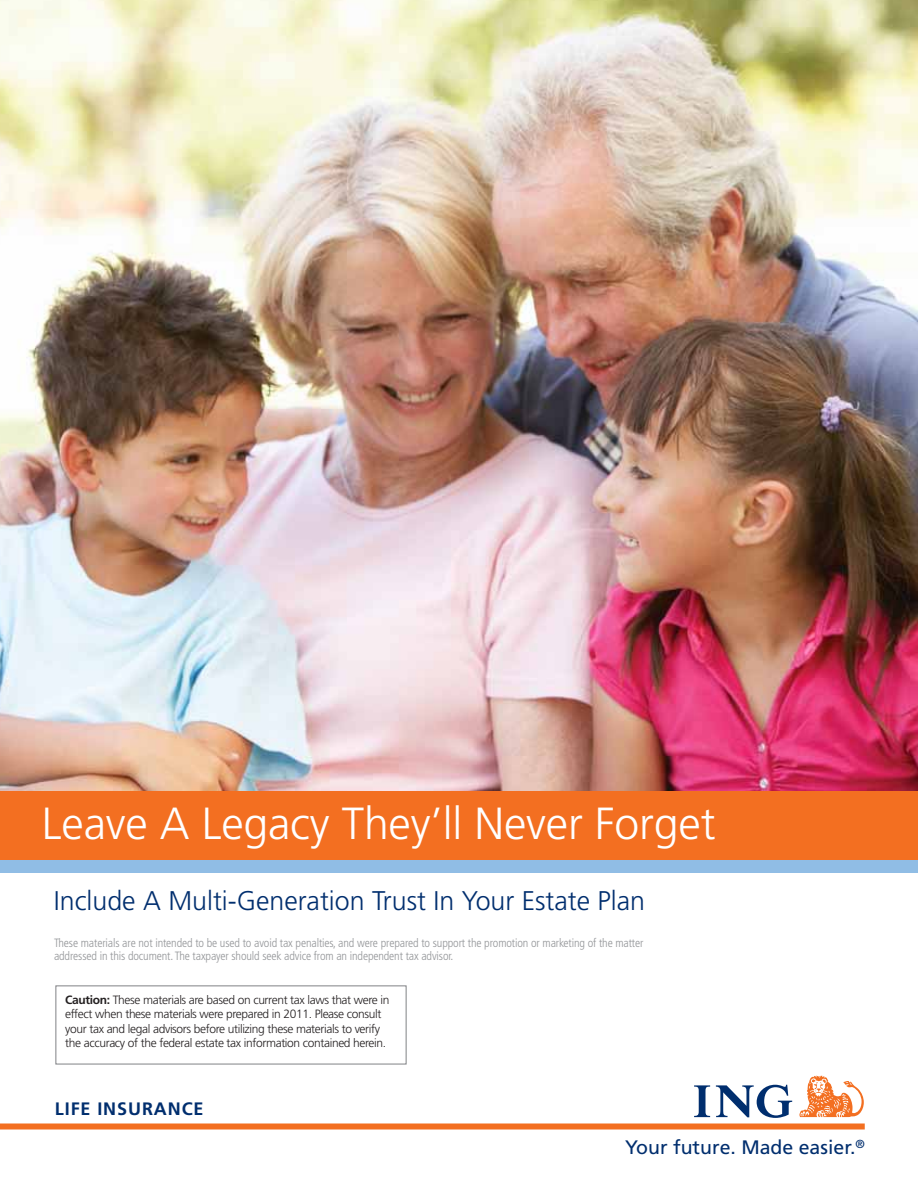
<style>
.page{position:relative;width:918px;height:1188px;background:#fff}
.page>*{position:absolute;margin:0;border:0;box-sizing:border-box;transform-origin:0 0}
.t1{font:300 45px "Frutiger LT Std";letter-spacing:-.005em;color:#fff}
.t2{font:300 27px "Frutiger LT Std";color:#002e6e}
.t3{font:19.5px "Frutiger LT Std";color:#002e6e}
.t4{font:700 18px "Frutiger LT Std";letter-spacing:.05em;color:#002e6e}
.t5{font:300 12px/14.2px "Frutiger LT Std";letter-spacing:-.03em;color:#231f20}
.t6{font:300 condensed 12px/13.5px "Frutiger LT Std";letter-spacing:-.01em;color:#939598}
.s1{font-weight:700}
</style>
<div class="page">
<div style="left:0;top:1124px;width:865px;height:6px;background:#f36f21"></div>
<svg style="left:694px;top:1085px;width:98px;height:33px"></svg>
<svg style="left:799px;top:1076px;width:65px;height:41px"></svg>
<img style="left:0;top:0;width:918px;height:791px">
<div style="left:0;top:791px;width:918px;height:73px;background:#f36f21"></div>
<div style="left:0;top:860px;width:918px;height:13px;background:#90bde5"></div>
<h1 class="t1" style="left:42px;top:805px;width:675px">Leave A Legacy They’ll Never Forget</h1>
<h2 class="t2" style="left:54px;top:890px;width:593px">Include A Multi-Generation Trust In Your Estate Plan</h2>
<p class="t6" style="left:54px;top:937px;width:591px">These materials are not intended to be used to avoid tax penalties, and were prepared to support the promotion or marketing of the matter addressed in this document. The taxpayer should seek advice from an independent tax advisor.</p>
<p class="t5" style="left:65px;top:994px;width:326px"><span class="s1">Caution:</span> These materials are based on current tax laws that were in effect when these materials were prepared in 2011. Please consult your tax and legal advisors before utilizing these materials to verify the accuracy of the federal estate tax information contained herein.</p>
<h3 class="t4" style="left:55px;top:1102px;width:150px">LIFE INSURANCE</h3>
<h3 class="t3" style="left:625px;top:1136px;width:241px">Your future. Made easier.<sup>®</sup></h3>
</div>
